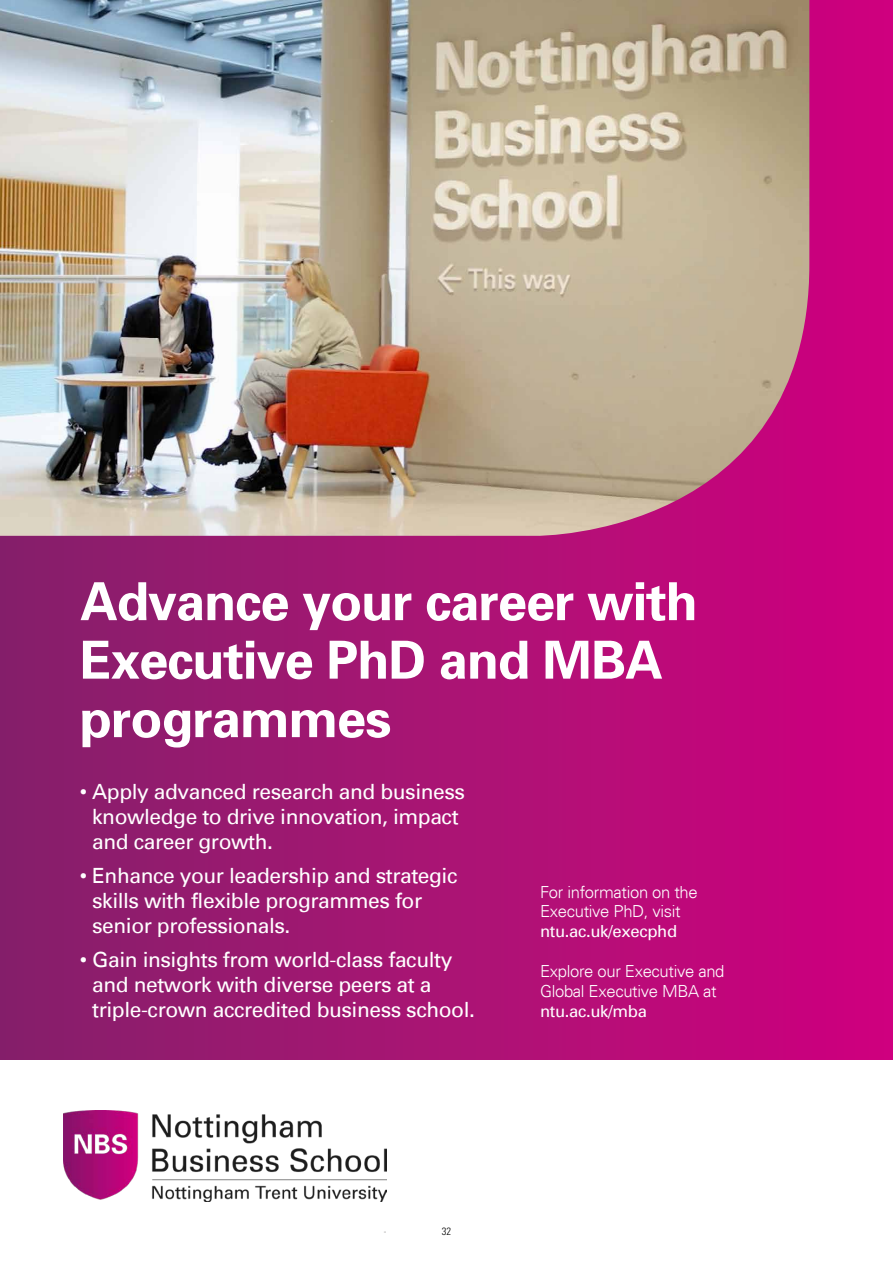
<style>
.page{position:relative;width:893px;height:1263px;background:#fff}
.page>*{position:absolute;margin:0;border:0;box-sizing:border-box;transform-origin:0 0}
.t1{font:52.5px/58.5px "Univers Black Plain";letter-spacing:-.02em;color:#fff}
.t2{font:21px/25.2px "Univers";letter-spacing:-.02em;color:#fff}
.t3{font:300 16.65px/20px "Univers";letter-spacing:-.02em;color:#fff}
.t4{font:16.65px "Univers";letter-spacing:-.02em;color:#fff}
.t5{font:300 condensed 10.5px "Univers";color:#000}
</style>
<div class="page">
<div style="left:0;top:0;width:893px;height:1059px;background:linear-gradient(to right,#84226a,#d0017e)"></div>
<hr style="left:384px;top:1232px;width:37px;height:1px;background:#c1c0c0">
<img style="left:64px;top:1111px;width:322px;height:91px">
<img style="left:0;top:0;width:809px;height:536px">
<div style="left:386px;top:1208px;width:138px;height:55px;background:#fff"></div>
<h1 class="t1" style="left:80px;top:570px;width:619px">Advance your career with<br>Executive PhD and MBA programmes</h1>
<p class="t2" style="left:92px;top:779px;width:374px;text-indent:-12px">• Apply advanced research and business knowledge to drive innovation, impact and career growth.</p>
<p class="t2" style="left:92px;top:863px;width:367px;text-indent:-12px">• Enhance your leadership and strategic skills with flexible programmes for senior professionals.</p>
<p class="t2" style="left:92px;top:947px;width:384px;text-indent:-12px">• Gain insights from world-class faculty and network with diverse peers at a triple-crown accredited business school.</p>
<p class="t3" style="left:540px;top:882px;width:159px">For information on the<br>Executive PhD, visit</p>
<p class="t4" style="left:540px;top:921px;width:139px">ntu.ac.uk/execphd</p>
<p class="t3" style="left:540px;top:961px;width:186px">Explore our Executive and<br>Global Executive MBA at</p>
<p class="t4" style="left:540px;top:1001px;width:109px">ntu.ac.uk/mba</p>
<p class="t5" style="left:442px;top:1225px;width:11px">32</p>
</div>
